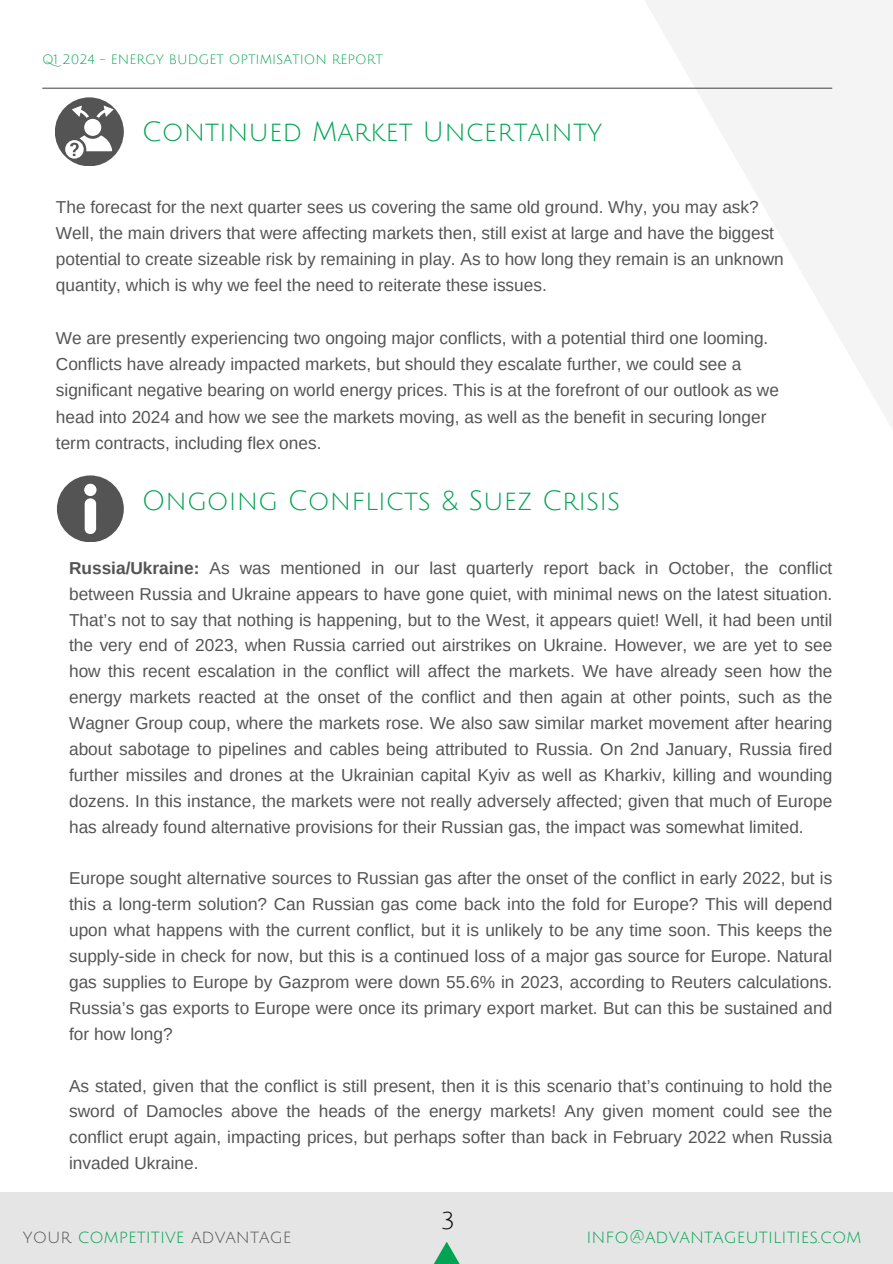
<style>
.page{position:relative;width:893px;height:1264px;background:#fff}
.page>*{position:absolute;margin:0;border:0;box-sizing:border-box;transform-origin:0 0}
.t1{font:27px "Julius Sans One";color:#01a452}
.t2{font:23.7px "Julius Sans One";color:#000}
.t3{font:17.7px "Julius Sans One";color:#01a452}
.t4{font:17.7px "Julius Sans One";color:#545454}
.t5{font:17.25px/25.8px "Arimo";color:#545454;text-align:justify}
.t6{font:13.2px "Julius Sans One";color:#01a452}
.s1{font-weight:700}
.s2{color:#01a452}
</style>
<div class="page">
<div style="left:0;top:1192px;width:892px;height:71px;background:#e5e5e5"></div>
<svg style="left:434px;top:1242px;width:25px;height:21px"></svg>
<hr style="left:43px;top:88px;width:788px;height:1px;background:#545454">
<div style="left:55px;top:97px;width:69px;height:69px;background:#545454;border-radius:50%"></div>
<svg style="left:57px;top:475px;width:66px;height:67px"></svg>
<svg style="left:65px;top:106px;width:48px;height:52px"></svg>
<p class="t6" style="left:42px;top:52px;width:342px">Q1 2024 - ENERGY BUDGET OPTIMISATION REPORT</p>
<p class="t1" style="left:142px;top:118px;width:462px">Continued Market Uncertainty</p>
<p class="t5" style="left:56px;top:194px;width:704px">The forecast for the next quarter sees us covering the same old ground. Why, you may ask?</p>
<p class="t5" style="left:56px;top:220px;width:729px;line-height:26.2px;text-align:left">Well, the main drivers that were affecting markets then, still exist at large and have the biggest potential to create sizeable risk by remaining in play. As to how long they remain is an unknown quantity, which is why we feel the need to reiterate these issues.</p>
<p class="t5" style="left:56px;top:325px;width:724px;line-height:26.2px;text-align:left">We are presently experiencing two ongoing major conflicts, with a potential third one looming.<br>Conflicts have already impacted markets, but should they escalate further, we could see a significant negative bearing on world energy prices. This is at the forefront of our outlook as we head into 2024 and how we see the markets moving, as well as the benefit in securing longer term contracts, including flex ones.</p>
<p class="t1" style="left:142px;top:487px;width:480px">Ongoing Conflicts &amp; Suez Crisis</p>
<p class="t5" style="left:69px;top:555px;width:764px"><span class="s1">Russia/Ukraine:</span> As was mentioned in our last quarterly report back in October, the conflict between Russia and Ukraine appears to have gone quiet, with minimal news on the latest situation.<br>That’s not to say that nothing is happening, but to the West, it appears quiet! Well, it had been until the very end of 2023, when Russia carried out airstrikes on Ukraine. However, we are yet to see how this recent escalation in the conflict will affect the markets. We have already seen how the energy markets reacted at the onset of the conflict and then again at other points, such as the Wagner Group coup, where the markets rose. We also saw similar market movement after hearing about sabotage to pipelines and cables being attributed to Russia. On 2nd January, Russia fired further missiles and drones at the Ukrainian capital Kyiv as well as Kharkiv, killing and wounding dozens. In this instance, the markets were not really adversely affected; given that much of Europe has already found alternative provisions for their Russian gas, the impact was somewhat limited.</p>
<p class="t5" style="left:69px;top:865px;width:764px">Europe sought alternative sources to Russian gas after the onset of the conflict in early 2022, but is this a long-term solution? Can Russian gas come back into the fold for Europe? This will depend upon what happens with the current conflict, but it is unlikely to be any time soon. This keeps the supply-side in check for now, but this is a continued loss of a major gas source for Europe. Natural gas supplies to Europe by Gazprom were down 55.6% in 2023, according to Reuters calculations.<br>Russia’s gas exports to Europe were once its primary export market. But can this be sustained and for how long?</p>
<p class="t5" style="left:69px;top:1072px;width:764px">As stated, given that the conflict is still present, then it is this scenario that’s continuing to hold the sword of Damocles above the heads of the energy markets! Any given moment could see the conflict erupt again, impacting prices, but perhaps softer than back in February 2022 when Russia invaded Ukraine.</p>
<p class="t2" style="left:441px;top:1208px;width:15px">3</p>
<p class="t4" style="left:23px;top:1228px;width:270px">your <span class="s2">competitive</span> advantage</p>
<p class="t3" style="left:586px;top:1228px;width:276px">info@advantageutilities.com</p>
</div>
